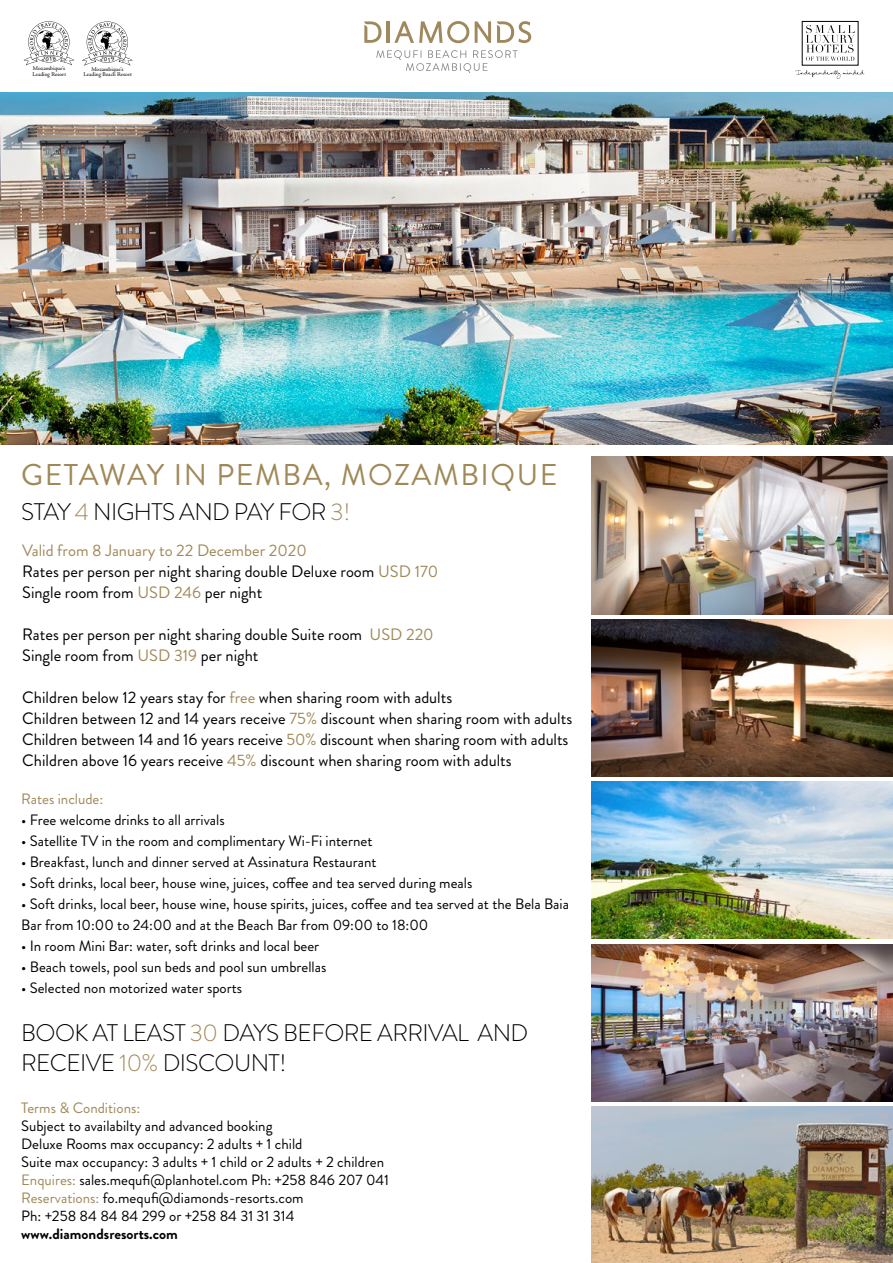
<style>
.page{position:relative;width:893px;height:1263px;background:#fff}
.page>*{position:absolute;margin:0;border:0;box-sizing:border-box;transform-origin:0 0}
.t1{font:30px "Brandon Grotesque";letter-spacing:.05em;color:#a08958}
.t2{font:300 24px/30px "Brandon Grotesque";letter-spacing:-.025em;color:#000}
.t3{font:16.5px/21px "Brandon Grotesque";color:#000}
.t4{font:15px/18px "Brandon Grotesque";color:#000}
.t5{font:15px "Brandon Grotesque";color:#a08958}
.t6{font:700 15px "Brandon Grotesque";color:#000}
.t7{font:5.85px/5.8px "Adobe Jenson Pro";color:#010202}
.s1{color:#a08958}
</style>
<div class="page">
<svg style="left:475px;top:21px;width:16px;height:22px"></svg>
<hr style="left:386px;top:21px;width:3px;height:22px;background:#9f885b">
<svg style="left:394px;top:21px;width:75px;height:22px"></svg>
<svg style="left:364px;top:21px;width:17px;height:22px"></svg>
<svg style="left:497px;top:21px;width:34px;height:22px"></svg>
<svg style="left:376px;top:50px;width:142px;height:23px"></svg>
<img style="left:0;top:92px;width:893px;height:352px">
<svg style="left:806px;top:25px;width:49px;height:36px"></svg>
<svg style="left:795px;top:70px;width:69px;height:9px"></svg>
<img style="left:591px;top:457px;width:302px;height:157px">
<img style="left:591px;top:619px;width:302px;height:157px">
<img style="left:591px;top:944px;width:302px;height:157px">
<img style="left:591px;top:1107px;width:302px;height:156px">
<img style="left:591px;top:781px;width:302px;height:157px">
<svg style="left:24px;top:21px;width:50px;height:45px"></svg>
<svg style="left:82px;top:21px;width:51px;height:45px"></svg>
<p class="t7" style="left:32px;top:66px;width:35px">Mozambique's<br>Leading Resort</p>
<p class="t7" style="left:84px;top:66px;width:50px;text-align:center">Mozambique's<br>Leading Beach Resort</p>
<h1 class="t1" style="left:21px;top:453px;width:538px">GETAWAY IN PEMBA, MOZAMBIQUE</h1>
<h2 class="t2" style="left:21px;top:497px;width:331px">STAY <span class="s1">4</span> NIGHTS AND PAY FOR <span class="s1">3!</span></h2>
<p class="t3" style="left:22px;top:540px;width:417px"><span class="s1">Valid from 8 January to 22 December 2020<br></span>Rates per person per night sharing double Deluxe room <span class="s1">USD 170<br></span>Single room from <span class="s1">USD 246</span> per night</p>
<p class="t3" style="left:22px;top:624px;width:413px">Rates per person per night sharing double Suite room <span class="s1">USD 220<br></span>Single room from <span class="s1">USD 319</span> per night</p>
<p class="t3" style="left:22px;top:687px;width:551px">Children below 12 years stay for <span class="s1">free</span> when sharing room with adults<br>Children between 12 and 14 years receive <span class="s1">75%</span> discount when sharing room with adults Children between 14 and 16 years receive <span class="s1">50%</span> discount when sharing room with adults Children above 16 years receive <span class="s1">45%</span> discount when sharing room with adults</p>
<p class="t5" style="left:21px;top:788px;width:84px">Rates include:</p>
<p class="t4" style="left:21px;top:811px;width:205px">• Free welcome drinks to all arrivals</p>
<p class="t4" style="left:21px;top:832px;width:353px">• Satellite TV in the room and complimentary Wi-Fi internet</p>
<p class="t4" style="left:21px;top:853px;width:357px">• Breakfast, lunch and dinner served at Assinatura Restaurant</p>
<p class="t4" style="left:21px;top:874px;width:453px">• Soft drinks, local beer, house wine, juices, coffee and tea served during meals</p>
<p class="t4" style="left:21px;top:893px;width:549px;line-height:21px">• Soft drinks, local beer, house wine, house spirits, juices, coffee and tea served at the Bela Baia<br>Bar from 10:00 to 24:00 and at the Beach Bar from 09:00 to 18:00</p>
<p class="t4" style="left:21px;top:937px;width:300px">• In room Mini Bar: water, soft drinks and local beer</p>
<p class="t4" style="left:21px;top:958px;width:307px">• Beach towels, pool sun beds and pool sun umbrellas</p>
<p class="t4" style="left:21px;top:979px;width:223px">• Selected non motorized water sports</p>
<h2 class="t2" style="left:21px;top:1017px;width:508px">BOOK AT LEAST <span class="s1">30</span> DAYS BEFORE ARRIVAL AND<br>RECEIVE <span class="s1">10%</span> DISCOUNT!</h2>
<p class="t5" style="left:21px;top:1098px;width:121px">Terms &amp; Conditions:</p>
<p class="t4" style="left:21px;top:1117px;width:369px">Subject to availabilty and advanced booking<br>Deluxe Rooms max occupancy: 2 adults + 1 child<br>Suite max occupancy: 3 adults + 1 child or 2 adults + 2 children <span class="s1">Enquires:</span> sales.mequfi@planhotel.com Ph: +258 846 207 041<br><span class="s1">Reservations:</span> fo.mequfi@diamonds-resorts.com<br>Ph: +258 84 84 84 299 or +258 84 31 31 314</p>
<p class="t6" style="left:21px;top:1224px;width:158px">www.diamondsresorts.com</p>
</div>
